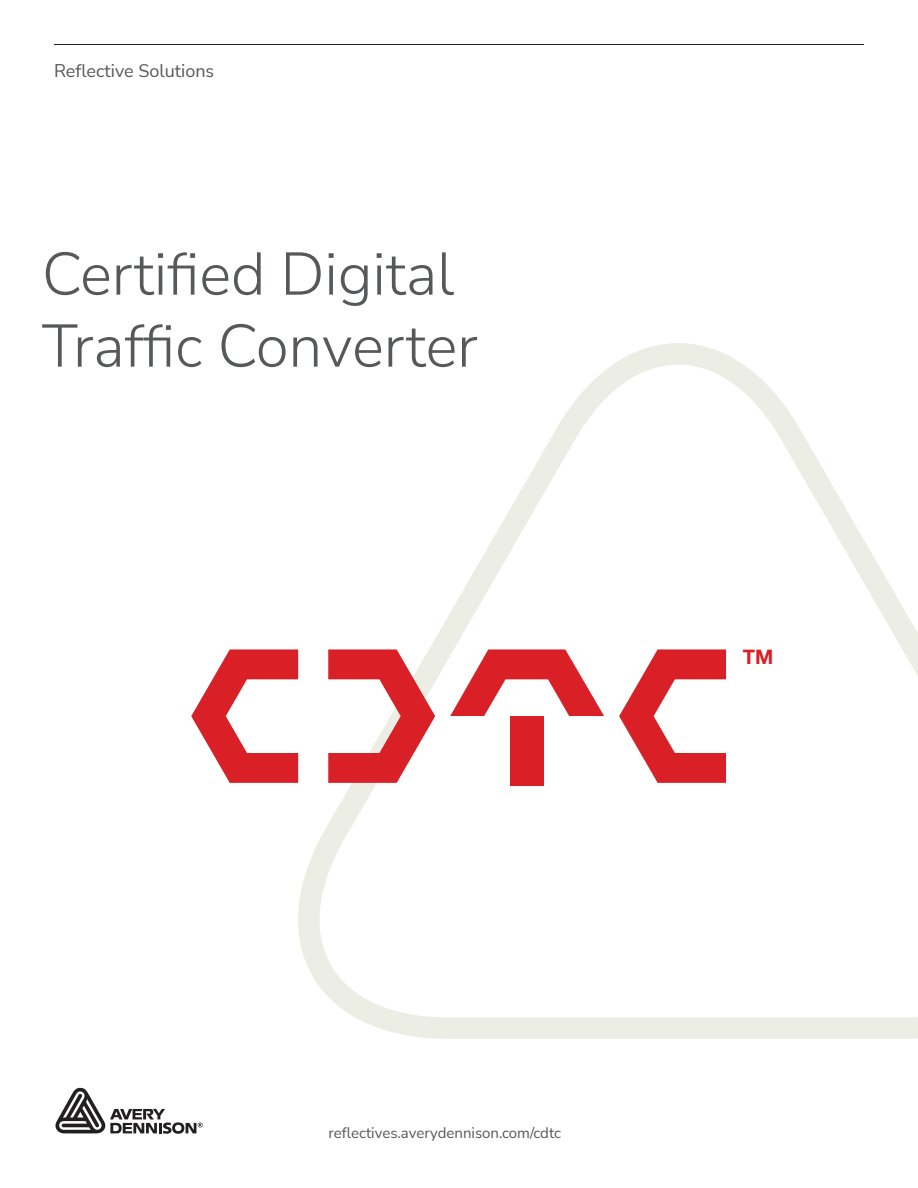
<style>
.page{position:relative;width:918px;height:1188px;background:#fff}
.page>*{position:absolute;margin:0;border:0;box-sizing:border-box;transform-origin:0 0}
.t1{font:300 60px/72px "Nunito Sans";color:#57585a}
.t2{font:700 20.1px "Helvetica Neue LT Std";color:#d92026}
.t3{font:18px "Nunito Sans";color:#57585a}
.t4{font:15px "Nunito Sans";color:#57585a}
</style>
<div class="page">
<img style="left:298px;top:343px;width:620px;height:696px">
<svg style="left:191px;top:649px;width:107px;height:134px"></svg>
<svg style="left:619px;top:649px;width:107px;height:134px"></svg>
<svg style="left:328px;top:649px;width:107px;height:134px"></svg>
<svg style="left:450px;top:649px;width:154px;height:67px"></svg>
<div style="left:511px;top:716px;width:33px;height:70px;background:#d92026"></div>
<hr style="left:54px;top:44px;width:810px;height:1px;background:#231f20">
<svg style="left:55px;top:1087px;width:148px;height:47px"></svg>
<p class="t3" style="left:54px;top:58px;width:162px">Reflective Solutions</p>
<p class="t1" style="left:42px;top:236px;width:437px">Certified Digital<br>Traffic Converter</p>
<p class="t2" style="left:743px;top:644px;width:32px">TM</p>
<p class="t4" style="left:328px;top:1122px;width:234px">reflectives.averydennison.com/cdtc</p>
</div>
